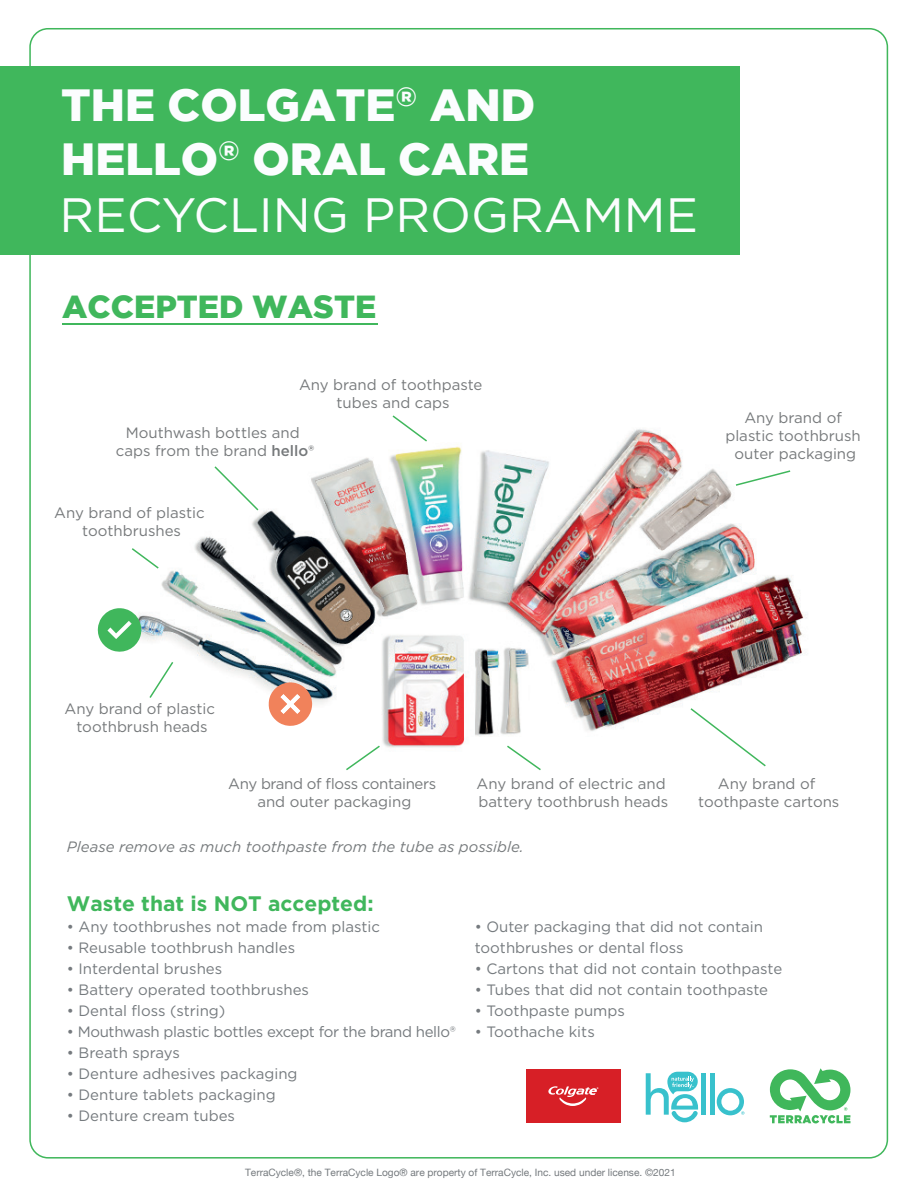
<style>
.page{position:relative;width:918px;height:1188px;background:#fff}
.page>*{position:absolute;margin:0;border:0;box-sizing:border-box;transform-origin:0 0}
.t1{font:48.15px "Gotham";color:#fbfdfe}
.t2{font:900 45px/54px "Gotham";color:#fbfdfe}
.t3{font:900 31.8px "Gotham";color:#40b75c}
.t4{font:700 21px "Gotham";color:#40b75c}
.t5{font:15px/21px "Gotham";color:#757a7e}
.t6{font:15px/18px "Gotham";color:#76797b;text-align:center}
.t7{font:italic 15px "Gotham";color:#767a7c}
.t8{font:15px "Gotham";letter-spacing:-.025em;color:#757a7e}
.t9{font:15px/18px "Gotham";letter-spacing:-.025em;color:#76797b;text-align:center}
.t10{font:10.2px "Helvetica Neue";color:#757a7e}
.s1{font-weight:500}
</style>
<div class="page">
<img style="left:116px;top:323px;width:691px;height:425px">
<hr style="left:62px;top:324px;width:316px;height:1px;background:#40b75c">
<svg style="left:148px;top:660px;width:27px;height:40px"></svg>
<svg style="left:689px;top:707px;width:78px;height:60px"></svg>
<svg style="left:391px;top:414px;width:38px;height:29px"></svg>
<svg style="left:130px;top:547px;width:30px;height:23px"></svg>
<svg style="left:213px;top:465px;width:47px;height:47px"></svg>
<svg style="left:505px;top:744px;width:38px;height:27px"></svg>
<svg style="left:344px;top:744px;width:38px;height:26px"></svg>
<svg style="left:734px;top:469px;width:58px;height:18px"></svg>
<svg style="left:268px;top:682px;width:44px;height:45px"></svg>
<svg style="left:97px;top:608px;width:44px;height:46px"></svg>
<svg style="left:770px;top:1068px;width:80px;height:55px"></svg>
<div style="left:526px;top:1070px;width:95px;height:53px;background:#d71f26"></div>
<svg style="left:548px;top:1086px;width:50px;height:20px"></svg>
<div style="left:701px;top:1073px;width:5px;height:42px;background:#38c1cc"></div>
<div style="left:710px;top:1073px;width:5px;height:42px;background:#38c1cc"></div>
<svg style="left:717px;top:1088px;width:27px;height:27px"></svg>
<svg style="left:646px;top:1072px;width:52px;height:50px"></svg>
<div style="left:0;top:66px;width:739px;height:189px;background:#40b75c"></div>
<h2 class="t2" style="left:61px;top:77px;width:476px">THE COLGATE<sup>®</sup> AND<br>HELLO<sup>®</sup> ORAL CARE</h2>
<h1 class="t1" style="left:60px;top:184px;width:640px">RECYCLING PROGRAMME</h1>
<h3 class="t3" style="left:62px;top:288px;width:315px">ACCEPTED WASTE</h3>
<p class="t6" style="left:299px;top:375px;width:185px">Any brand of toothpaste tubes and caps</p>
<p class="t6" style="left:116px;top:423px;width:200px">Mouthwash bottles and caps from the brand <span class="s1">hello®</span></p>
<p class="t6" style="left:54px;top:504px;width:152px">Any brand of plastic toothbrushes</p>
<p class="t6" style="left:65px;top:700px;width:152px">Any brand of plastic toothbrush heads</p>
<p class="t6" style="left:725px;top:408px;width:137px">Any brand of plastic toothbrush outer packaging</p>
<p class="t9" style="left:228px;top:774px;width:209px">Any brand of floss containers and outer packaging</p>
<p class="t6" style="left:698px;top:774px;width:143px">Any brand of toothpaste cartons</p>
<p class="t6" style="left:477px;top:774px;width:193px;text-align:left">Any brand of electric and battery toothbrush heads</p>
<p class="t7" style="left:67px;top:837px;width:458px">Please remove as much toothpaste from the tube as possible.</p>
<h3 class="t4" style="left:67px;top:889px;width:308px">Waste that is NOT accepted:</h3>
<p class="t5" style="left:67px;top:916px;width:315px">• Any toothbrushes not made from plastic</p>
<p class="t5" style="left:67px;top:937px;width:230px">• Reusable toothbrush handles</p>
<p class="t5" style="left:67px;top:958px;width:157px">• Interdental brushes</p>
<p class="t5" style="left:67px;top:979px;width:244px">• Battery operated toothbrushes</p>
<p class="t5" style="left:67px;top:1000px;width:160px">• Dental floss (string)</p>
<p class="t8" style="left:67px;top:1022px;width:390px">• Mouthwash plastic bottles except for the brand hello®</p>
<p class="t5" style="left:67px;top:1042px;width:115px">• Breath sprays</p>
<p class="t5" style="left:67px;top:1063px;width:232px">• Denture adhesives packaging</p>
<p class="t5" style="left:67px;top:1084px;width:210px">• Denture tablets packaging</p>
<p class="t5" style="left:67px;top:1105px;width:170px">• Denture cream tubes</p>
<p class="t5" style="left:475px;top:916px;width:290px">• Outer packaging that did not contain toothbrushes or dental floss</p>
<p class="t5" style="left:475px;top:958px;width:309px">• Cartons that did not contain toothpaste</p>
<p class="t5" style="left:475px;top:979px;width:295px">• Tubes that did not contain toothpaste</p>
<p class="t5" style="left:475px;top:1000px;width:152px">• Toothpaste pumps</p>
<p class="t5" style="left:475px;top:1021px;width:122px">• Toothache kits</p>
<p class="t10" style="left:245px;top:1165px;width:432px">TerraCycle®, the TerraCycle Logo® are property of TerraCycle, Inc. used under license. ©2021</p>
</div>
